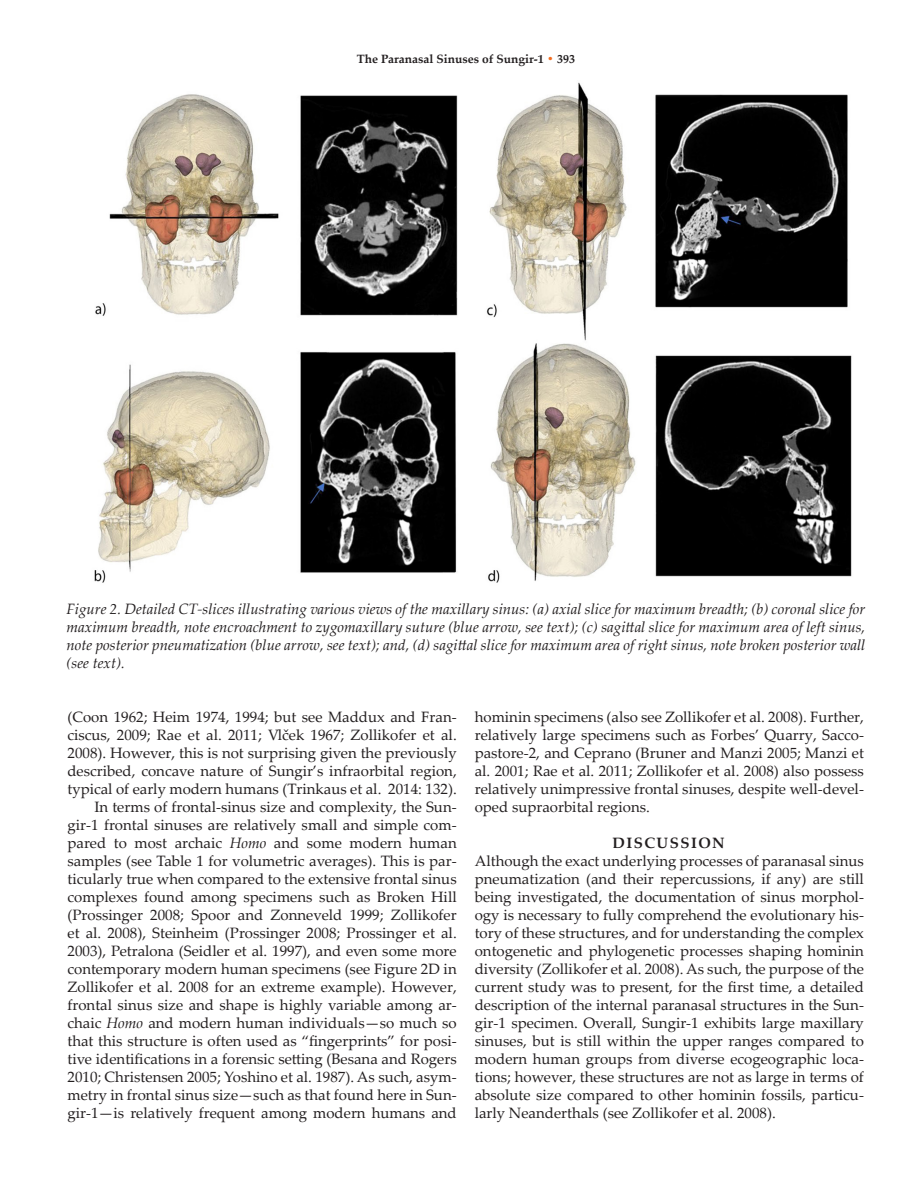
<style>
.page{position:relative;width:918px;height:1188px;background:#fff}
.page>*{position:absolute;margin:0;border:0;box-sizing:border-box;transform-origin:0 0}
.article_paragraph{font:15px/18px "Palatino Linotype";color:#231f20;text-align:justify}
.article_first_paragr{font:15px/18px "Palatino Linotype";color:#231f20;text-align:justify}
.figure_caption{font:italic 15px/18px "Palatino Linotype";color:#231f20;text-align:justify}
.t1{font:700 15px "Palatino Linotype";letter-spacing:.1em;color:#231f20}
.t2{font:700 12px "Palatino Linotype";color:#231f20}
.s1{color:#f36e21}
.s2{font-style:italic}
</style>
<div class="page">
<img style="left:94px;top:82px;width:758px;height:501px">
<p class="t2" style="left:357px;top:50px;width:220px">The Paranasal Sinuses of Sungir-1 <span class="s1">•</span> 393</p>
<p class="figure_caption" style="left:67px;top:599px;width:800px">Figure 2. Detailed CT-slices illustrating various views of the maxillary sinus: (a) axial slice for maximum breadth; (b) coronal slice for maximum breadth, note encroachment to zygomaxillary suture (blue arrow, see text); (c) sagittal slice for maximum area of left sinus, note posterior pneumatization (blue arrow, see text); and, (d) sagittal slice for maximum area of right sinus, note broken posterior wall (see text).</p>
<p class="article_paragraph" style="left:68px;top:707px;width:391px">(Coon 1962; Heim 1974, 1994; but see Maddux and Fran&shy;ciscus, 2009; Rae et al. 2011; Vlček 1967; Zollikofer et al.<br>2008). However, this is not surprising given the previously described, concave nature of Sungir’s infraorbital region, typical of early modern humans (Trinkaus et al. 2014: 132).</p>
<p class="article_paragraph" style="left:68px;top:797px;width:391px;text-indent:27px">In terms of frontal-sinus size and complexity, the Sun&shy;gir-1 frontal sinuses are relatively small and simple com&shy;pared to most archaic <span class="s2">Homo</span> and some modern human samples (see Table 1 for volumetric averages). This is par&shy;ticularly true when compared to the extensive frontal sinus complexes found among specimens such as Broken Hill (Prossinger 2008; Spoor and Zonneveld 1999; Zollikofer et al. 2008), Steinheim (Prossinger 2008; Prossinger et al.<br>2003), Petralona (Seidler et al. 1997), and even some more contemporary modern human specimens (see Figure 2D in Zollikofer et al. 2008 for an extreme example). However, frontal sinus size and shape is highly variable among ar&shy;chaic <span class="s2">Homo</span> and modern human individuals—so much so that this structure is often used as “fingerprints” for posi&shy;tive identifications in a forensic setting (Besana and Rogers 2010; Christensen 2005; Yoshino et al. 1987). As such, asym&shy;metry in frontal sinus size—such as that found here in Sun&shy;gir-1—is relatively frequent among modern humans and</p>
<p class="article_paragraph" style="left:475px;top:707px;width:391px">hominin specimens (also see Zollikofer et al. 2008). Further, relatively large specimens such as Forbes’ Quarry, Sacco&shy;pastore-2, and Ceprano (Bruner and Manzi 2005; Manzi et al. 2001; Rae et al. 2011; Zollikofer et al. 2008) also possess relatively unimpressive frontal sinuses, despite well-devel&shy;oped supraorbital regions.</p>
<p class="t1" style="left:612px;top:832px;width:114px">DISCUSSION</p>
<p class="article_first_paragr" style="left:475px;top:851px;width:391px">Although the exact underlying processes of paranasal sinus pneumatization (and their repercussions, if any) are still being investigated, the documentation of sinus morphol&shy;ogy is necessary to fully comprehend the evolutionary his&shy;tory of these structures, and for understanding the complex ontogenetic and phylogenetic processes shaping hominin diversity (Zollikofer et al. 2008). As such, the purpose of the current study was to present, for the first time, a detailed description of the internal paranasal structures in the Sun&shy;gir-1 specimen. Overall, Sungir-1 exhibits large maxillary sinuses, but is still within the upper ranges compared to modern human groups from diverse ecogeographic loca&shy;tions; however, these structures are not as large in terms of absolute size compared to other hominin fossils, particu&shy;larly Neanderthals (see Zollikofer et al. 2008).</p>
</div>
